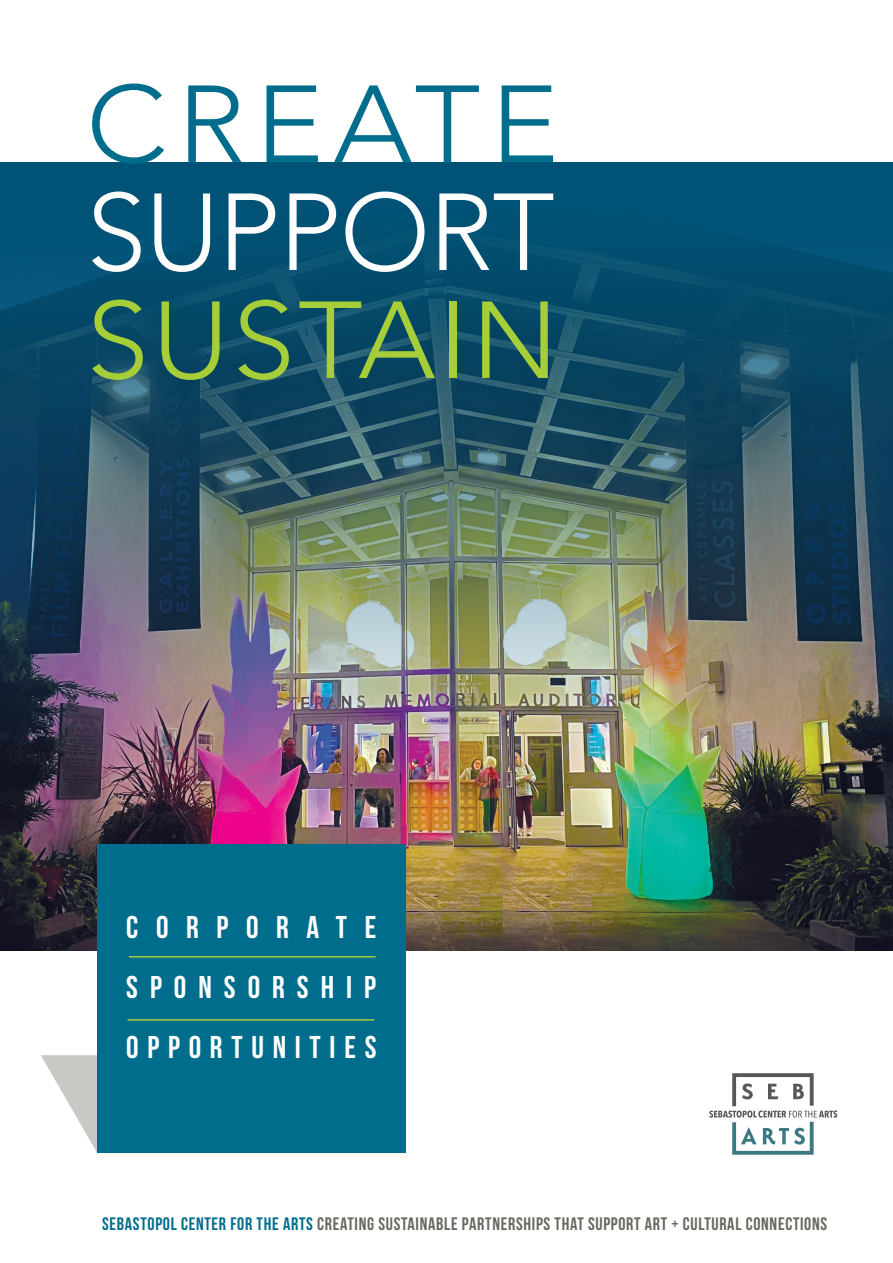
<style>
.page{position:relative;width:893px;height:1263px;background:#fff}
.page>*{position:absolute;margin:0;border:0;box-sizing:border-box;transform-origin:0 0}
._125_Header_gray_Rama_Gothic_C{font:300 108px "Avenir";letter-spacing:-.01em;color:#fff}
._125_Header_gray_Rama_Gothic_C-2{font:300 108px "Avenir";letter-spacing:.03em;color:#a6ce39;scale:1.04 1}
._125_Header_gray_Rama_Gothic_C-3{font:300 108px "Avenir";letter-spacing:.09em;color:#006d8c;scale:1.06 1}
._36_Content_gray_C_Rama_Gothic_C{font:31.5px/60px "Bebas Neue";letter-spacing:.38em;color:#fff}
._36_Content_gray_C_Rama_Gothic_C-2{font:31.5px "Bebas Neue";letter-spacing:.28em;color:#fff}
._12_Content_gray_Bebas_Neue{font:18px "Bebas Neue";letter-spacing:.04em;color:#686860}
.s1{color:#006d8c}
</style>
<div class="page">
<img style="left:0;top:793px;width:893px;height:157px">
<img style="left:0;top:162px;width:893px;height:631px">
<svg style="left:41px;top:1055px;width:56px;height:97px"></svg>
<div style="left:97px;top:844px;width:309px;height:308px;background:#006d8c"></div>
<svg style="left:709px;top:1073px;width:128px;height:82px"></svg>
<hr style="left:129px;top:956px;width:247px;height:1px;background:#a6ce39">
<hr style="left:128px;top:1019px;width:246px;height:1px;background:#a6ce39">
<p class="_125_Header_gray_Rama_Gothic_C-3" style="left:86px;top:61px;width:447px">CREATE</p>
<p class="_125_Header_gray_Rama_Gothic_C" style="left:86px;top:169px;width:470px">SUPPORT</p>
<p class="_125_Header_gray_Rama_Gothic_C-2" style="left:86px;top:277px;width:456px">SUSTAIN</p>
<p class="_36_Content_gray_C_Rama_Gothic_C" style="left:126px;top:897px;width:252px">CORPORATE<br>SPONSORSHIP</p>
<p class="_36_Content_gray_C_Rama_Gothic_C-2" style="left:126px;top:1030px;width:252px">OPPORTUNITIES</p>
<p class="_12_Content_gray_Bebas_Neue" style="left:102px;top:1213px;width:727px"><span class="s1">SEBASTOPOL CENTER FOR THE ARTS</span> CREATING SUSTAINABLE PARTNERSHIPS THAT SUPPORT ART + CULTURAL CONNECTIONS</p>
</div>
